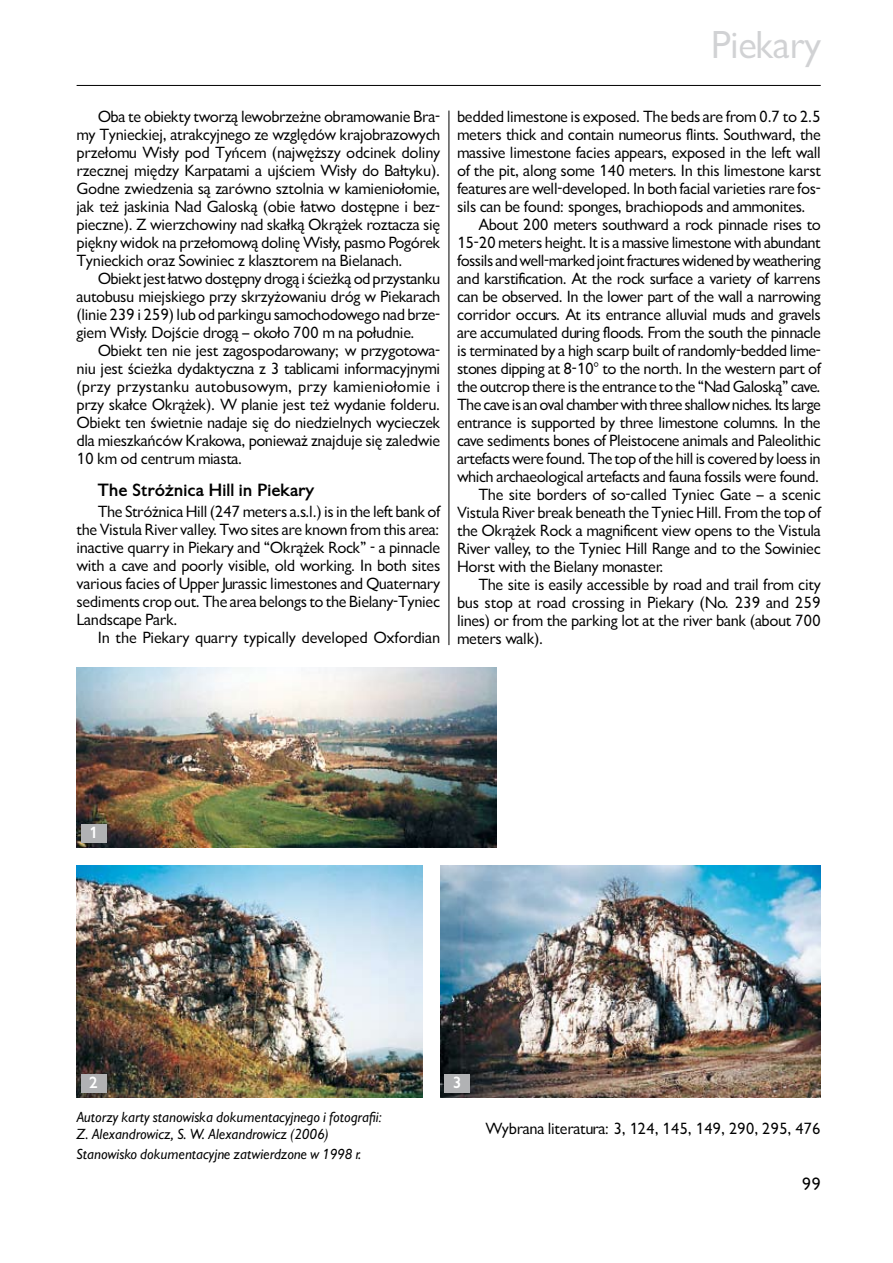
<style>
.page{position:relative;width:893px;height:1263px;background:#fff}
.page>*{position:absolute;margin:0;border:0;box-sizing:border-box;transform-origin:0 0}
.t1{font:36px "EFN Gilead";color:#d1d2d4}
.t2{font:700 16.5px "EFN Gilead";color:#000}
.t3{font:16.5px "EFN Gilead";color:#000}
.t4{font:15px/18px "EFN Gilead";letter-spacing:-.01em;color:#000;text-align:justify}
.t5{font:15px "EFN Gilead";letter-spacing:.015em;color:#000}
.t6{font:15px "EFN Gilead";letter-spacing:.01em;color:#000}
.t7{font:700 15px "EFN Gilead";color:#fff}
.t8{font:italic 13.5px/16.2px "EFN Gilead";color:#000}
</style>
<div class="page">
<hr style="left:77px;top:85px;width:744px;height:1px;background:#000">
<hr style="left:449px;top:111px;width:1px;height:534px;background:#000">
<img style="left:440px;top:866px;width:381px;height:231px">
<img style="left:77px;top:866px;width:346px;height:231px">
<img style="left:77px;top:668px;width:419px;height:180px">
<div style="left:81px;top:825px;width:26px;height:18px;background:#b1b2b4"></div>
<div style="left:81px;top:1074px;width:26px;height:19px;background:#b1b2b4"></div>
<div style="left:445px;top:1074px;width:25px;height:19px;background:#b1b2b4"></div>
<h1 class="t1" style="left:711px;top:20px;width:111px">Piekary</h1>
<p class="t4" style="left:77px;top:107px;width:365px;text-indent:21px">Oba te obiekty tworz¹ lewobrze¿ne obramowanie Bra&shy;my Tynieckiej, atrakcyjnego ze wzglêdów krajobrazowych prze³omu Wis³y pod Tyñcem (najwê¿szy odcinek doliny rzecznej miêdzy Karpatami a ujœciem Wis³y do Ba³tyku).<br>Godne zwiedzenia s¹ zarówno sztolnia w kamienio³omie, jak te¿ jaskinia Nad Galosk¹ (obie ³atwo dostêpne i bez&shy;pieczne). Z wierzchowiny nad ska³k¹ Okr¹¿ek roztacza siê piêkny widok na prze³omow¹ dolinê Wis³y, pasmo Pogórek Tynieckich oraz Sowiniec z klasztorem na Bielanach.</p>
<p class="t4" style="left:77px;top:269px;width:365px;text-indent:21px">Obiekt jest ³atwo dostêpny drog¹ i œcie¿k¹ od przystanku autobusu miejskiego przy skrzy¿owaniu dróg w Piekarach (linie 239 i 259) lub od parkingu samochodowego nad brze&shy;giem Wis³y. Dojœcie drog¹ – oko³o 700 m na po³udnie.</p>
<p class="t4" style="left:77px;top:341px;width:365px;text-indent:21px">Obiekt ten nie jest zagospodarowany; w przygotowa&shy;niu jest œcie¿ka dydaktyczna z 3 tablicami informacyjnymi (przy przystanku autobusowym, przy kamienio³omie i przy ska³ce Okr¹¿ek). W planie jest te¿ wydanie folderu.<br>Obiekt ten œwietnie nadaje siê do niedzielnych wycieczek dla mieszkañców Krakowa, poniewa¿ znajduje siê zaledwie 10 km od centrum miasta.</p>
<p class="t2" style="left:98px;top:479px;width:218px">The Stró¿nica Hill in Piekary</p>
<p class="t4" style="left:77px;top:503px;width:365px;text-indent:21px">The Stró¿nica Hill (247 meters a.s.l.) is in the left bank of the Vistula River valley. Two sites are known from this area: inactive quarry in Piekary and “Okr¹¿ek Rock” - a pinnacle with a cave and poorly visible, old working. In both sites various facies of Upper Jurassic limestones and Quaternary sediments crop out. The area belongs to the Bielany-Tyniec Landscape Park.</p>
<p class="t5" style="left:98px;top:628px;width:344px">In the Piekary quarry typically developed Oxfordian</p>
<p class="t4" style="left:457px;top:107px;width:365px">bedded limestone is exposed. The beds are from 0.7 to 2.5 meters thick and contain numeorus flints. Southward, the massive limestone facies appears, exposed in the left wall of the pit, along some 140 meters. In this limestone karst features are well-developed. In both facial varieties rare fos&shy;sils can be found: sponges, brachiopods and ammonites.</p>
<p class="t4" style="left:478px;top:215px;width:344px">About 200 meters southward a rock pinnacle rises to</p>
<p class="t4" style="left:457px;top:233px;width:365px">15-20 meters height. It is a massive limestone with abundant</p>
<p class="t4" style="left:457px;top:251px;width:365px">fossils and well-marked joint fractures widened by weathering</p>
<p class="t4" style="left:457px;top:269px;width:365px">and karstification. At the rock surface a variety of karrens</p>
<p class="t4" style="left:457px;top:287px;width:365px">can be observed. In the lower part of the wall a narrowing</p>
<p class="t4" style="left:457px;top:305px;width:365px">corridor occurs. At its entrance alluvial muds and gravels</p>
<p class="t4" style="left:457px;top:323px;width:365px">are accumulated during floods. From the south the pinnacle</p>
<p class="t4" style="left:457px;top:341px;width:365px">is terminated by a high scarp built of randomly-bedded lime-</p>
<p class="t4" style="left:457px;top:359px;width:365px">stones dipping at 8-10° to the north. In the western part of</p>
<p class="t4" style="left:457px;top:377px;width:365px">the outcrop there is the entrance to the “Nad Galosk¹” cave.</p>
<p class="t4" style="left:457px;top:395px;width:365px">The cave is an oval chamber with three shallow niches. Its large</p>
<p class="t4" style="left:457px;top:413px;width:365px">entrance is supported by three limestone columns. In the</p>
<p class="t4" style="left:457px;top:431px;width:365px">cave sediments bones of Pleistocene animals and Paleolithic</p>
<p class="t4" style="left:457px;top:449px;width:365px">artefacts were found. The top of the hill is covered by loess in</p>
<p class="t4" style="left:457px;top:467px;width:363px">which archaeological artefacts and fauna fossils were found.</p>
<p class="t4" style="left:478px;top:485px;width:344px">The site borders of so-called Tyniec Gate – a scenic</p>
<p class="t4" style="left:457px;top:503px;width:365px">Vistula River break beneath the Tyniec Hill. From the top of</p>
<p class="t4" style="left:457px;top:521px;width:365px">the Okr¹¿ek Rock a magnificent view opens to the Vistula</p>
<p class="t4" style="left:457px;top:539px;width:365px">River valley, to the Tyniec Hill Range and to the Sowiniec</p>
<p class="t4" style="left:457px;top:557px;width:208px">Horst with the Bielany monaster.</p>
<p class="t4" style="left:478px;top:575px;width:344px">The site is easily accessible by road and trail from city</p>
<p class="t6" style="left:457px;top:592px;width:365px">bus stop at road crossing in Piekary (No. 239 and 259</p>
<p class="t4" style="left:457px;top:611px;width:365px">lines) or from the parking lot at the river bank (about 700</p>
<p class="t4" style="left:457px;top:629px;width:88px">meters walk).</p>
<p class="t7" style="left:89px;top:823px;width:10px">1</p>
<p class="t7" style="left:89px;top:1073px;width:10px">2</p>
<p class="t7" style="left:453px;top:1073px;width:10px">3</p>
<p class="t8" style="left:77px;top:1109px;width:307px">Autorzy karty stanowiska dokumentacyjnego i fotografii:<br>Z. Alexandrowicz, S. W. Alexandrowicz (2006)</p>
<p class="t8" style="left:77px;top:1146px;width:286px">Stanowisko dokumentacyjne zatwierdzone w 1998 r.</p>
<p class="t4" style="left:486px;top:1119px;width:337px">Wybrana literatura: 3, 124, 145, 149, 290, 295, 476</p>
<p class="t3" style="left:802px;top:1173px;width:20px">99</p>
</div>
